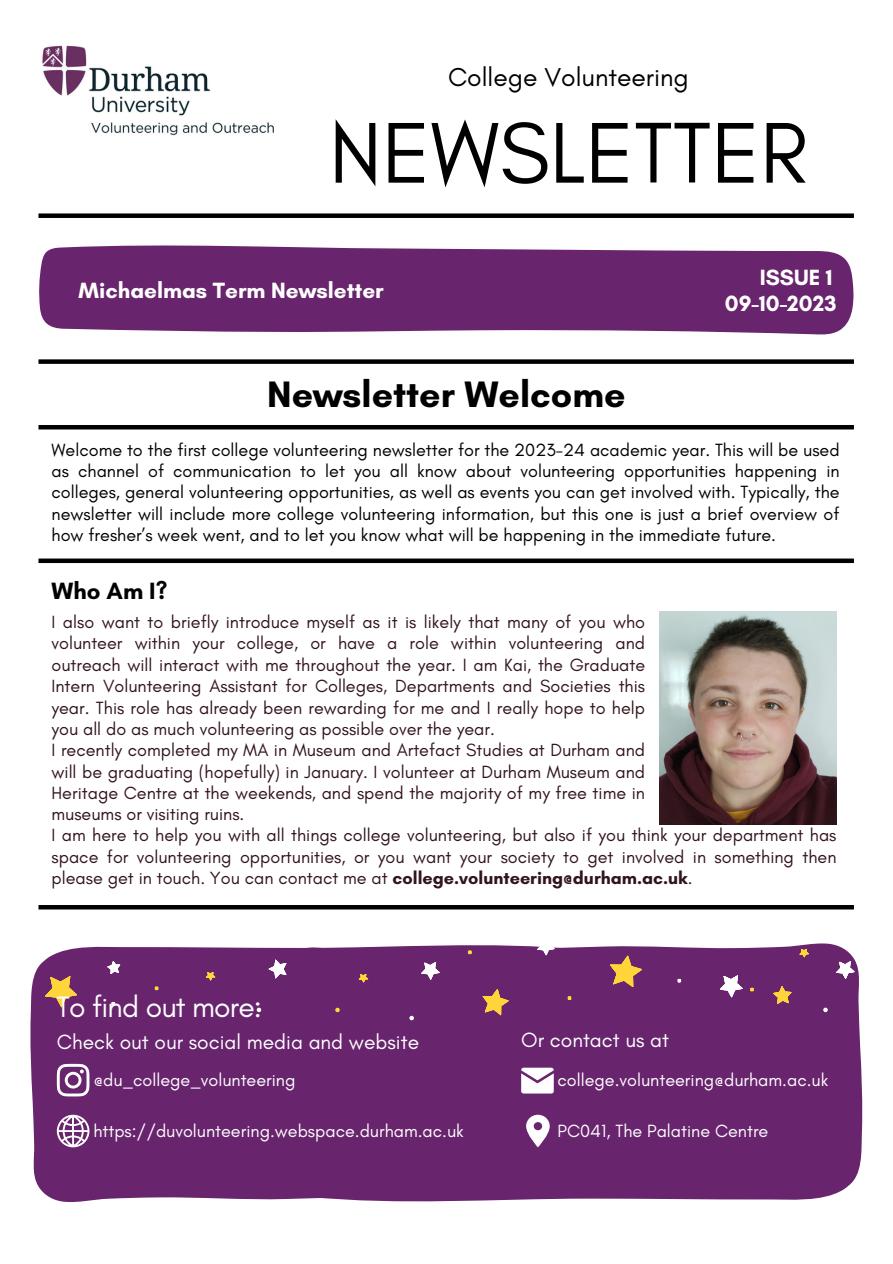
<style>
.page{position:relative;width:893px;height:1264px;background:#fff}
.page>*{position:absolute;margin:0;border:0;box-sizing:border-box;transform-origin:0 0}
.t1{font:87.75px "Glacial Indifference";color:#000}
.t2{font:700 37.5px "Glacial Indifference";color:#000}
.t3{font:30px "Glacial Indifference";letter-spacing:-.025em;color:#fefeff}
.t4{font:26.4px "Glacial Indifference";color:#000}
.t5{font:700 24px "Glacial Indifference";color:#000}
.t6{font:700 22.5px "Glacial Indifference";color:#fff}
.t7{font:21px "Glacial Indifference";color:#fefeff}
.t8{font:18px/21.3px "Glacial Indifference";color:#32151b;text-align:justify}
.t9{font:18px/21.3px "Glacial Indifference";color:#000;text-align:justify}
.t10{font:18px "Glacial Indifference";color:#fefeff}
.s1{font-weight:700}
</style>
<div class="page">
<img style="left:42px;top:45px;width:232px;height:91px">
<div style="left:38px;top:213px;width:815px;height:5px;background:#000"></div>
<div style="left:38px;top:359px;width:815px;height:5px;background:#000"></div>
<hr style="left:38px;top:425px;width:815px;height:4px;background:#000">
<svg style="left:39px;top:245px;width:814px;height:90px;fill:#68246d"></svg>
<img style="left:659px;top:611px;width:177px;height:213px">
<div style="left:38px;top:558px;width:815px;height:5px;background:#000"></div>
<div style="left:30px;top:946px;width:242px;height:256px;background:#68246d"></div>
<div style="left:272px;top:943px;width:591px;height:259px;background:#68246d"></div>
<svg style="left:521px;top:1067px;width:32px;height:26px"></svg>
<svg style="left:526px;top:1114px;width:23px;height:33px"></svg>
<svg style="left:57px;top:1114px;width:32px;height:33px"></svg>
<svg style="left:57px;top:1063px;width:32px;height:33px"></svg>
<hr style="left:38px;top:905px;width:815px;height:4px;background:#000">
<svg style="left:608px;top:953px;width:37px;height:37px"></svg>
<svg style="left:536px;top:943px;width:19px;height:13px"></svg>
<svg style="left:475px;top:984px;width:37px;height:38px"></svg>
<svg style="left:358px;top:973px;width:10px;height:9px"></svg>
<svg style="left:771px;top:983px;width:24px;height:24px"></svg>
<svg style="left:567px;top:995px;width:4px;height:5px"></svg>
<svg style="left:467px;top:950px;width:5px;height:4px"></svg>
<svg style="left:409px;top:1015px;width:5px;height:5px"></svg>
<svg style="left:335px;top:1007px;width:5px;height:5px"></svg>
<svg style="left:420px;top:961px;width:20px;height:19px"></svg>
<svg style="left:677px;top:978px;width:4px;height:5px"></svg>
<svg style="left:105px;top:959px;width:18px;height:18px"></svg>
<svg style="left:798px;top:948px;width:11px;height:9px"></svg>
<svg style="left:823px;top:1007px;width:4px;height:5px"></svg>
<svg style="left:749px;top:987px;width:5px;height:4px"></svg>
<svg style="left:835px;top:960px;width:20px;height:19px"></svg>
<svg style="left:44px;top:975px;width:34px;height:33px"></svg>
<svg style="left:111px;top:1001px;width:5px;height:5px"></svg>
<svg style="left:205px;top:971px;width:11px;height:10px"></svg>
<svg style="left:257px;top:1007px;width:4px;height:5px"></svg>
<svg style="left:154px;top:986px;width:5px;height:4px"></svg>
<svg style="left:268px;top:959px;width:18px;height:19px"></svg>
<svg style="left:718px;top:974px;width:25px;height:24px"></svg>
<p class="t4" style="left:448px;top:61px;width:242px">College Volunteering</p>
<p class="t1" style="left:329px;top:99px;width:480px">NEWSLETTER</p>
<p class="t6" style="left:79px;top:276px;width:307px">Michaelmas Term Newsletter</p>
<p class="t6" style="left:759px;top:263px;width:74px">ISSUE 1</p>
<p class="t6" style="left:724px;top:289px;width:113px">09-10-2023</p>
<p class="t2" style="left:267px;top:371px;width:359px">Newsletter Welcome</p>
<p class="t9" style="left:52px;top:439px;width:789px">Welcome to the first college volunteering newsletter for the 2023-24 academic year. This will be used as channel of communication to let you all know about volunteering opportunities happening in colleges, general volunteering opportunities, as well as events you can get involved with. Typically, the newsletter will include more college volunteering information, but this one is just a brief overview of how fresher’s week went, and to let you know what will be happening in the immediate future.</p>
<p class="t5" style="left:52px;top:576px;width:117px">Who Am I?</p>
<p class="t8" style="left:52px;top:611px;width:595px">I also want to briefly introduce myself as it is likely that many of you who volunteer within your college, or have a role within volunteering and outreach will interact with me throughout the year. I am Kai, the Graduate Intern Volunteering Assistant for Colleges, Departments and Societies this year. This role has already been rewarding for me and I really hope to help you all do as much volunteering as possible over the year.</p>
<p class="t8" style="left:52px;top:739px;width:595px">I recently completed my MA in Museum and Artefact Studies at Durham and will be graduating (hopefully) in January. I volunteer at Durham Museum and Heritage Centre at the weekends, and spend the majority of my free time in museums or visiting ruins.</p>
<p class="t8" style="left:52px;top:824px;width:786px">I am here to help you with all things college volunteering, but also if you think your department has space for volunteering opportunities, or you want your society to get involved in something then please get in touch. You can contact me at <span class="s1">college.volunteering@durham.ac.uk</span>.</p>
<p class="t3" style="left:57px;top:988px;width:206px">To find out more:</p>
<p class="t7" style="left:57px;top:1029px;width:364px">Check out our social media and website</p>
<p class="t10" style="left:93px;top:1068px;width:204px">@du_college_volunteering</p>
<p class="t10" style="left:93px;top:1119px;width:372px">https://duvolunteering.webspace.durham.ac.uk</p>
<p class="t7" style="left:521px;top:1026px;width:149px">Or contact us at</p>
<p class="t10" style="left:557px;top:1068px;width:272px">college.volunteering@durham.ac.uk</p>
<p class="t10" style="left:557px;top:1119px;width:212px">PC041, The Palatine Centre</p>
</div>
